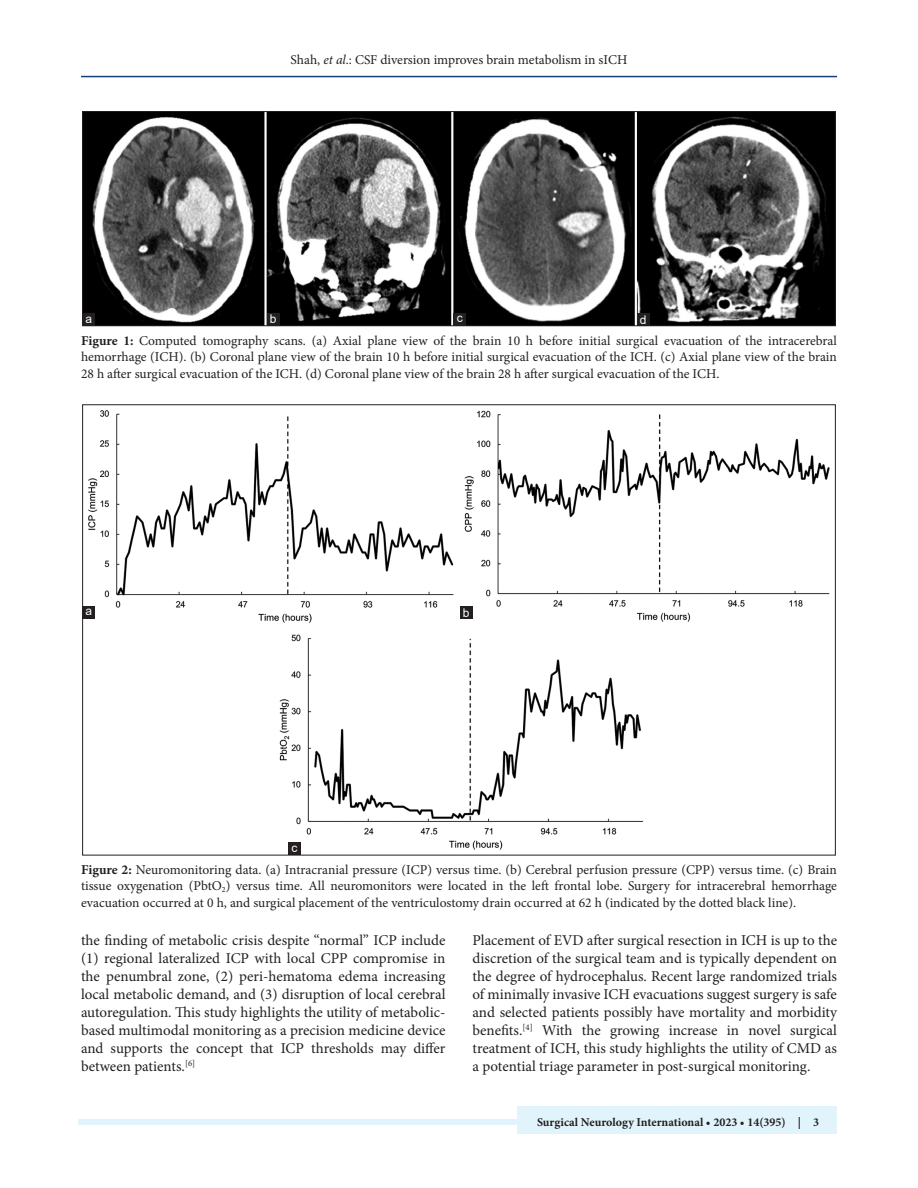
<style>
.page{position:relative;width:918px;height:1188px;background:#fff}
.page>*{position:absolute;margin:0;border:0;box-sizing:border-box;transform-origin:0 0}
.TX{font:15px/18px "Minion Pro";color:#231f20;text-align:justify}
.FGC{font:13.5px/16.5px "Minion Pro";color:#231f20;text-align:justify}
.JF{font:700 12px "Minion Pro";color:#231f20}
.LABEL{font:12px "Arial";color:#fff}
.s1{font-style:italic}
.s2{font-weight:700}
</style>
<div class="page">
<hr style="left:81px;top:76px;width:756px;height:1px;background:#164077">
<div style="left:78px;top:1119px;width:756px;height:6px;background:#e1f4fc"></div>
<div style="left:518px;top:1106px;width:319px;height:28px;background:#e1f4fc"></div>
<img style="left:88px;top:410px;width:742px;height:440px">
<div style="left:288px;top:842px;width:13px;height:13px;background:#231f20"></div>
<div style="left:460px;top:606px;width:12px;height:13px;background:#231f20"></div>
<div style="left:83px;top:606px;width:12px;height:13px;background:#231f20"></div>
<img style="left:84px;top:113px;width:750px;height:211px">
<div style="left:82px;top:111px;width:754px;height:215px;border:1px solid #231f20"></div>
<div style="left:637px;top:313px;width:12px;height:13px;background:#231f20"></div>
<div style="left:453px;top:313px;width:13px;height:13px;background:#231f20"></div>
<div style="left:267px;top:313px;width:13px;height:13px;background:#231f20"></div>
<div style="left:83px;top:313px;width:12px;height:13px;background:#231f20"></div>
<p class="FGC" style="left:291px;top:51px;width:338px">Shah, <span class="s1">et al</span>.: CSF diversion improves brain metabolism in sICH</p>
<p class="LABEL" style="left:86px;top:310px;width:8px">a</p>
<p class="LABEL" style="left:270px;top:311px;width:8px">b</p>
<p class="LABEL" style="left:457px;top:310px;width:7px">c</p>
<p class="LABEL" style="left:640px;top:311px;width:8px">d</p>
<p class="FGC" style="left:81px;top:332px;width:758px"><span class="s2">Figure 1:</span> Computed tomography scans. (a) Axial plane view of the brain 10 h before initial surgical evacuation of the intracerebral hemorrhage (ICH). (b) Coronal plane view of the brain 10 h before initial surgical evacuation of the ICH. (c) Axial plane view of the brain 28 h after surgical evacuation of the ICH. (d) Coronal plane view of the brain 28 h after surgical evacuation of the ICH.</p>
<p class="LABEL" style="left:86px;top:603px;width:8px">a</p>
<p class="LABEL" style="left:463px;top:604px;width:8px">b</p>
<p class="LABEL" style="left:292px;top:839px;width:7px">c</p>
<p class="FGC" style="left:81px;top:861px;width:758px"><span class="s2">Figure 2:</span> Neuromonitoring data. (a) Intracranial pressure (ICP) versus time. (b) Cerebral perfusion pressure (CPP) versus time. (c) Brain tissue oxygenation (PbtO<sub>2</sub>) versus time. All neuromonitors were located in the left frontal lobe. Surgery for intracerebral hemorrhage evacuation occurred at 0 h, and surgical placement of the ventriculostomy drain occurred at 62 h (indicated by the dotted black line).</p>
<p class="TX" style="left:81px;top:931px;width:366px">the finding of metabolic crisis despite “normal” ICP include (1) regional lateralized ICP with local CPP compromise in the penumbral zone, (2) peri-hematoma edema increasing local metabolic demand, and (3) disruption of local cerebral autoregulation. This study highlights the utility of metabolic&shy;based multimodal monitoring as a precision medicine device and supports the concept that ICP thresholds may differ between patients.<sup>[6]</sup></p>
<p class="TX" style="left:472px;top:931px;width:366px">Placement of EVD after surgical resection in ICH is up to the discretion of the surgical team and is typically dependent on the degree of hydrocephalus. Recent large randomized trials of minimally invasive ICH evacuations suggest surgery is safe and selected patients possibly have mortality and morbidity benefits.<sup>[4]</sup> With the growing increase in novel surgical treatment of ICH, this study highlights the utility of CMD as a potential triage parameter in post-surgical monitoring.</p>
<p class="JF" style="left:537px;top:1113px;width:284px">Surgical Neurology International • 2023 • 14(395) | 3</p>
</div>
